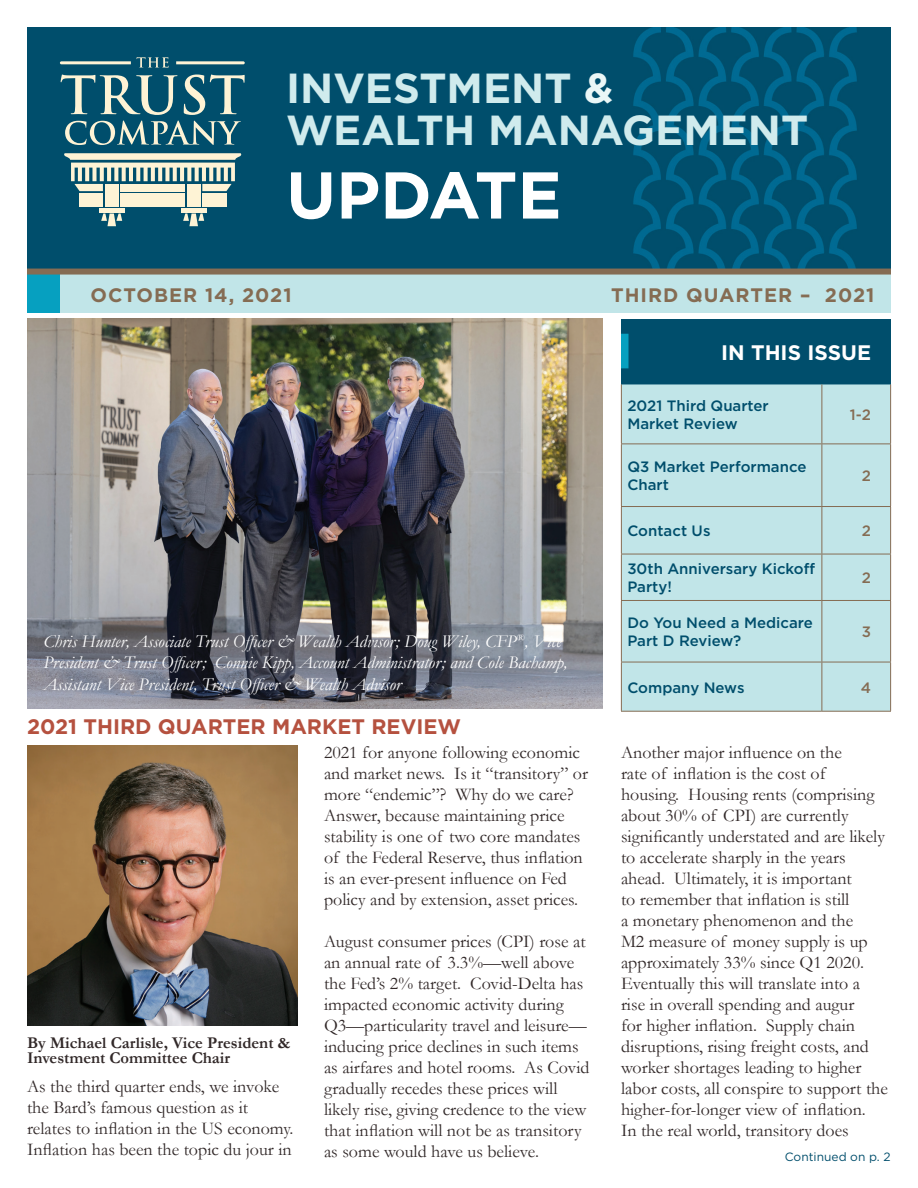
<style>
.page{position:relative;width:918px;height:1188px;background:#fff}
.page>*{position:absolute;margin:0;border:0;box-sizing:border-box;transform-origin:0 0}
.t1{font:700 66px "Gotham";color:#fff}
.t2{font:700 42px/42px "Gotham";color:#d0ebed}
.t3{font:700 21px "Gotham";color:#b5513f}
.t4{font:700 21px "Gotham";color:#fff}
.t5{font:700 19.5px "Gotham";letter-spacing:.05em;color:#856c53}
.t6{font:18px/21px "Garamond";color:#312828}
.t7{font:italic 18px/21.6px "Garamond";color:#fff}
.t8{font:700 16.5px/15px "Garamond";color:#312828}
.t9{font:500 15px/18px "Gotham";color:#004e6c}
.t10{font:500 15px "Gotham";color:#856c53}
.t11{font:12px "Gotham";color:#004e6c}
.s1{color:#ebf7f7}
</style>
<div class="page">
<img style="left:27px;top:27px;width:864px;height:242px">
<div style="left:27px;top:275px;width:44px;height:38px;background:#06a0c0"></div>
<div style="left:60px;top:275px;width:831px;height:38px;background:#c1e5e8"></div>
<svg style="left:176px;top:61px;width:69px;height:3px"></svg>
<svg style="left:61px;top:75px;width:116px;height:40px;background:#4b7e8a"></svg>
<svg style="left:184px;top:75px;width:61px;height:40px;background:#497d8a"></svg>
<svg style="left:65px;top:121px;width:176px;height:24px;background:#497d8a"></svg>
<svg style="left:60px;top:57px;width:109px;height:11px"></svg>
<div style="left:99px;top:208px;width:25px;height:5px;background:#fef3d5"></div>
<svg style="left:101px;top:214px;width:21px;height:12px"></svg>
<svg style="left:183px;top:214px;width:21px;height:12px"></svg>
<div style="left:120px;top:193px;width:65px;height:13px;background:#fef3d5"></div>
<div style="left:202px;top:193px;width:25px;height:13px;background:#fef3d5"></div>
<div style="left:79px;top:193px;width:24px;height:13px;background:#fef3d5"></div>
<div style="left:105px;top:184px;width:14px;height:23px;background:#fef3d5"></div>
<div style="left:181px;top:208px;width:25px;height:5px;background:#fef3d5"></div>
<div style="left:187px;top:184px;width:14px;height:23px;background:#fef3d5"></div>
<svg style="left:62px;top:153px;width:182px;height:38px;background:#9bb2ac"></svg>
<div style="left:27px;top:269px;width:864px;height:6px;background:#856c53"></div>
<div style="left:621px;top:319px;width:270px;height:65px;background:#004e6c"></div>
<div style="left:622px;top:384px;width:268px;height:327px;background:#c1e5e8"></div>
<hr style="left:621px;top:384px;width:1px;height:60px;background:#856c53">
<hr style="left:822px;top:384px;width:1px;height:60px;background:#856c53">
<hr style="left:890px;top:384px;width:1px;height:60px;background:#856c53">
<hr style="left:621px;top:444px;width:201px;height:1px;background:#856c53">
<hr style="left:621px;top:444px;width:1px;height:62px;background:#856c53">
<hr style="left:822px;top:444px;width:69px;height:1px;background:#856c53">
<hr style="left:822px;top:444px;width:1px;height:62px;background:#856c53">
<hr style="left:890px;top:444px;width:1px;height:62px;background:#856c53">
<hr style="left:621px;top:506px;width:201px;height:1px;background:#856c53">
<hr style="left:621px;top:507px;width:1px;height:47px;background:#856c53">
<hr style="left:822px;top:506px;width:69px;height:1px;background:#856c53">
<hr style="left:822px;top:507px;width:1px;height:47px;background:#856c53">
<hr style="left:890px;top:507px;width:1px;height:47px;background:#856c53">
<hr style="left:621px;top:554px;width:201px;height:1px;background:#856c53">
<hr style="left:621px;top:554px;width:1px;height:46px;background:#856c53">
<hr style="left:822px;top:554px;width:69px;height:1px;background:#856c53">
<hr style="left:822px;top:554px;width:1px;height:46px;background:#856c53">
<hr style="left:890px;top:554px;width:1px;height:46px;background:#856c53">
<hr style="left:621px;top:600px;width:201px;height:1px;background:#856c53">
<hr style="left:621px;top:601px;width:1px;height:61px;background:#856c53">
<hr style="left:822px;top:600px;width:69px;height:1px;background:#856c53">
<hr style="left:822px;top:601px;width:1px;height:61px;background:#856c53">
<hr style="left:890px;top:601px;width:1px;height:61px;background:#856c53">
<hr style="left:621px;top:662px;width:201px;height:1px;background:#856c53">
<hr style="left:621px;top:662px;width:1px;height:49px;background:#856c53">
<hr style="left:822px;top:662px;width:69px;height:1px;background:#856c53">
<hr style="left:822px;top:662px;width:1px;height:49px;background:#856c53">
<hr style="left:890px;top:662px;width:1px;height:49px;background:#856c53">
<hr style="left:621px;top:711px;width:201px;height:1px;background:#856c53">
<hr style="left:822px;top:711px;width:69px;height:1px;background:#856c53">
<div style="left:621px;top:334px;width:7px;height:34px;background:#06a0c0"></div>
<img style="left:27px;top:746px;width:270px;height:280px">
<img style="left:27px;top:319px;width:575px;height:389px">
<h2 class="t2" style="left:286px;top:67px;width:524px">INVESTMENT <span class="s1">&amp;<br></span>WEALTH MANAGEMENT</h2>
<h1 class="t1" style="left:286px;top:151px;width:277px">UPDATE</h1>
<p class="t5" style="left:91px;top:282px;width:202px">OCTOBER 14, 2021</p>
<p class="t7" style="left:43px;top:630px;width:525px">Chris Hunter, Associate Trust Officer &amp; Wealth Advisor; Doug Wiley, CFP<sup>®</sup>, Vice<br>President &amp; Trust Officer; Connie Kipp, Account Administrator; and Cole Bachamp,<br>Assistant Vice President, Trust Officer &amp; Wealth Advisor</p>
<p class="t3" style="left:27px;top:713px;width:436px">2021 THIRD QUARTER MARKET REVIEW</p>
<p class="t8" style="left:27px;top:1036px;width:265px">By Michael Carlisle, Vice President &amp;<br>Investment Committee Chair</p>
<p class="t6" style="left:27px;top:1075px;width:268px">As the third quarter ends, we invoke the Bard’s famous question as it relates to inflation in the US economy.<br>Inflation has been the topic du jour in</p>
<p class="t6" style="left:324px;top:741px;width:266px">2021 for anyone following economic and market news. Is it “transitory” or more “endemic”? Why do we care?<br>Answer, because maintaining price stability is one of two core mandates of the Federal Reserve, thus inflation is an ever-present influence on Fed policy and by extension, asset prices.</p>
<p class="t6" style="left:324px;top:930px;width:267px">August consumer prices (CPI) rose at an annual rate of 3.3%—well above the Fed’s 2% target. Covid-Delta has impacted economic activity during Q3—particularity travel and leisure— inducing price declines in such items as airfares and hotel rooms. As Covid gradually recedes these prices will likely rise, giving credence to the view that inflation will not be as transitory as some would have us believe.</p>
<p class="t5" style="left:611px;top:282px;width:265px">THIRD QUARTER – 2021</p>
<p class="t4" style="left:721px;top:339px;width:151px">IN THIS ISSUE</p>
<p class="t9" style="left:627px;top:397px;width:143px">2021 Third Quarter<br>Market Review</p>
<p class="t10" style="left:850px;top:405px;width:23px">1-2</p>
<p class="t9" style="left:627px;top:458px;width:181px">Q3 Market Performance<br>Chart</p>
<p class="t10" style="left:862px;top:466px;width:11px">2</p>
<p class="t9" style="left:627px;top:522px;width:85px">Contact Us</p>
<p class="t10" style="left:862px;top:521px;width:11px">2</p>
<p class="t9" style="left:627px;top:560px;width:189px">30th Anniversary Kickoff<br>Party!</p>
<p class="t10" style="left:862px;top:568px;width:11px">2</p>
<p class="t9" style="left:627px;top:614px;width:187px">Do You Need a Medicare<br>Part D Review?</p>
<p class="t10" style="left:862px;top:622px;width:11px">3</p>
<p class="t9" style="left:627px;top:678px;width:119px">Company News</p>
<p class="t10" style="left:861px;top:678px;width:12px">4</p>
<p class="t6" style="left:621px;top:741px;width:268px">Another major influence on the<br>rate of inflation is the cost of housing. Housing rents (comprising about 30% of CPI) are currently significantly understated and are likely to accelerate sharply in the years ahead. Ultimately, it is important<br>to remember that inflation is still<br>a monetary phenomenon and the<br>M2 measure of money supply is up approximately 33% since Q1 2020.<br>Eventually this will translate into a rise in overall spending and augur<br>for higher inflation. Supply chain disruptions, rising freight costs, and worker shortages leading to higher labor costs, all conspire to support the higher-for-longer view of inflation.<br>In the real world, transitory does</p>
<p class="t11" style="left:785px;top:1149px;width:107px">Continued on p. 2</p>
</div>
